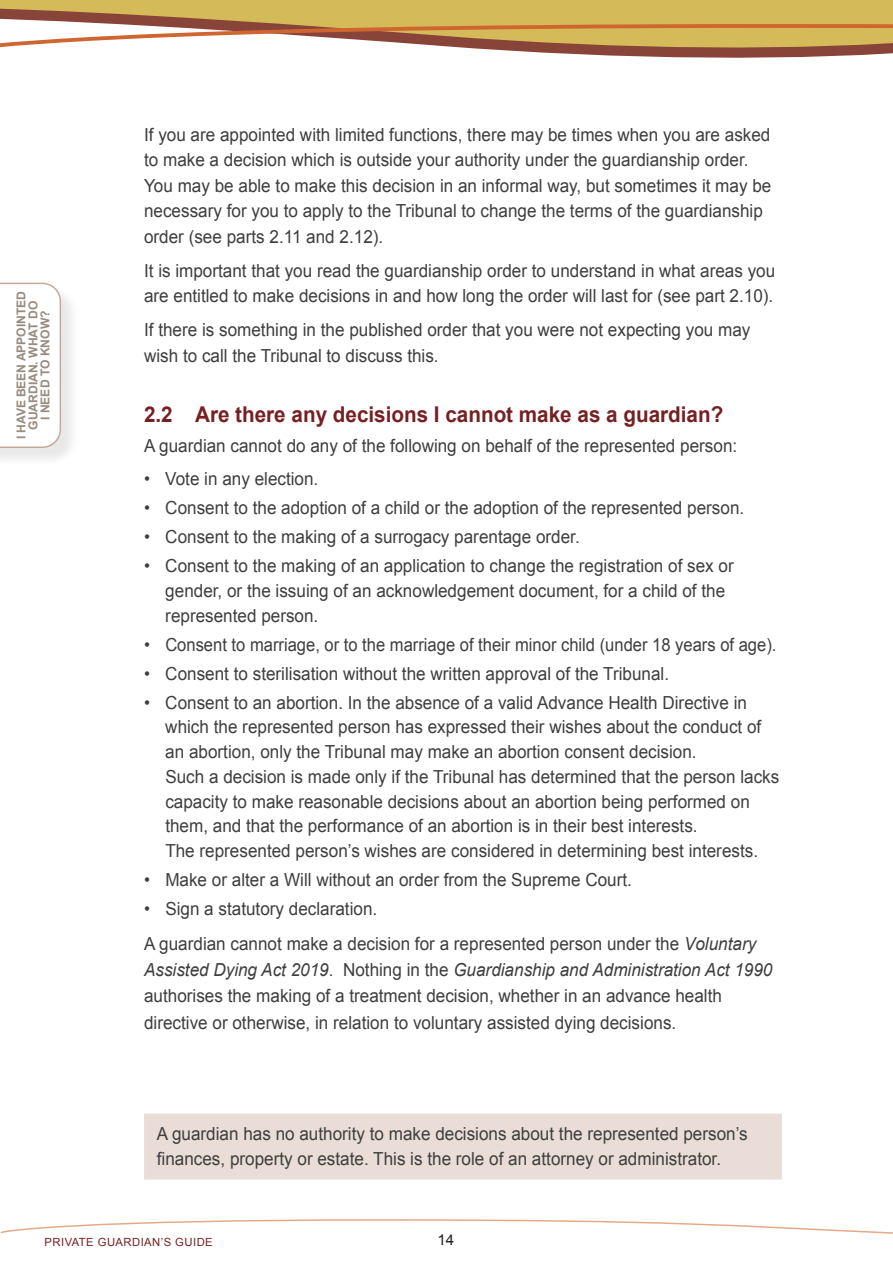
<style>
.page{position:relative;width:893px;height:1263px;background:#fff}
.page>*{position:absolute;margin:0;border:0;box-sizing:border-box;transform-origin:0 0}
.t1{font:700 21.75px "Arial";color:#762023;scale:.95 1}
.t2{font:18px/24.8px "Arial";color:#3e3e3f;scale:.95 1}
.t3{font:15px "Arial";color:#231f20}
.t4{font:700 12.3px/12px "Arial";letter-spacing:-.005em;color:#998b7d;text-align:center}
.t5{font:11.25px "Arial";letter-spacing:.04em;color:#762023}
.s1{font-style:italic}
</style>
<div class="page">
<div style="left:0;top:285px;width:80px;height:182px;background:#f3f3f3"></div>
<div style="left:0;top:283px;width:61px;height:165px;background:#fff"></div>
<div style="left:144px;top:1113px;width:638px;height:66px;background:#eaddd7"></div>
<hr style="left:0;top:0;width:893px;height:2px;background:#d5ba5a">
<svg style="left:0;top:2px;width:893px;height:56px;background:#d1b464"></svg>
<svg style="left:0;top:22px;width:893px;height:34px"></svg>
<svg style="left:0;top:1219px;width:893px;height:15px"></svg>
<p class="t4" style="left:16px;top:439px;width:149px;rotate:-90deg">I HAVE BEEN APPOINTED<br>GUARDIAN. WHAT DO<br>I NEED TO KNOW?</p>
<p class="t2" style="left:144px;top:122px;width:662px;line-height:25.5px">If you are appointed with limited functions, there may be times when you are asked to make a decision which is outside your authority under the guardianship order.<br>You may be able to make this decision in an informal way, but sometimes it may be necessary for you to apply to the Tribunal to change the terms of the guardianship order (see parts 2.11 and 2.12).</p>
<p class="t2" style="left:144px;top:258px;width:666px;line-height:25.5px">It is important that you read the guardianship order to understand in what areas you are entitled to make decisions in and how long the order will last for (see part 2.10).</p>
<p class="t2" style="left:144px;top:317px;width:640px;line-height:25.5px">If there is something in the published order that you were not expecting you may wish to call the Tribunal to discuss this.</p>
<p class="t1" style="left:144px;top:400px;width:611px">2.2 Are there any decisions I cannot make as a guardian?</p>
<p class="t2" style="left:144px;top:433px;width:626px">A guardian cannot do any of the following on behalf of the represented person:</p>
<p class="t2" style="left:144px;top:466px;width:185px">• Vote in any election.</p>
<p class="t2" style="left:144px;top:495px;width:633px">• Consent to the adoption of a child or the adoption of the represented person.</p>
<p class="t2" style="left:144px;top:524px;width:460px">• Consent to the making of a surrogacy parentage order.</p>
<p class="t2" style="left:165px;top:553px;width:600px;text-indent:-21px">• Consent to the making of an application to change the registration of sex or gender, or the issuing of an acknowledgement document, for a child of the represented person.</p>
<p class="t2" style="left:144px;top:632px;width:667px">• Consent to marriage, or to the marriage of their minor child (under 18 years of age).</p>
<p class="t2" style="left:144px;top:661px;width:554px">• Consent to sterilisation without the written approval of the Tribunal.</p>
<p class="t2" style="left:165px;top:690px;width:648px;text-indent:-21px">• Consent to an abortion. In the absence of a valid Advance Health Directive in which the represented person has expressed their wishes about the conduct of an abortion, only the Tribunal may make an abortion consent decision.<br>Such a decision is made only if the Tribunal has determined that the person lacks capacity to make reasonable decisions about an abortion being performed on them, and that the performance of an abortion is in their best interests.<br>The represented person’s wishes are considered in determining best interests.</p>
<p class="t2" style="left:144px;top:867px;width:515px">• Make or alter a Will without an order from the Supreme Court.</p>
<p class="t2" style="left:144px;top:891px;width:646px;line-height:34.8px">• Sign a statutory declaration.<br>A guardian cannot make a decision for a represented person under the <span class="s1">Voluntary</span></p>
<p class="t2" style="left:144px;top:957px;width:663px;line-height:26.2px"><span class="s1">Assisted Dying Act 2019</span>. Nothing in the <span class="s1">Guardianship and Administration Act 1990 </span>authorises the making of a treatment decision, whether in an advance health directive or otherwise, in relation to voluntary assisted dying decisions.</p>
<p class="t2" style="left:157px;top:1121px;width:624px">A guardian has no authority to make decisions about the represented person’s finances, property or estate. This is the role of an attorney or administrator.</p>
<p class="t5" style="left:45px;top:1234px;width:170px">PRIVATE GUARDIAN’S GUIDE</p>
<p class="t3" style="left:437px;top:1229px;width:18px">14</p>
</div>
